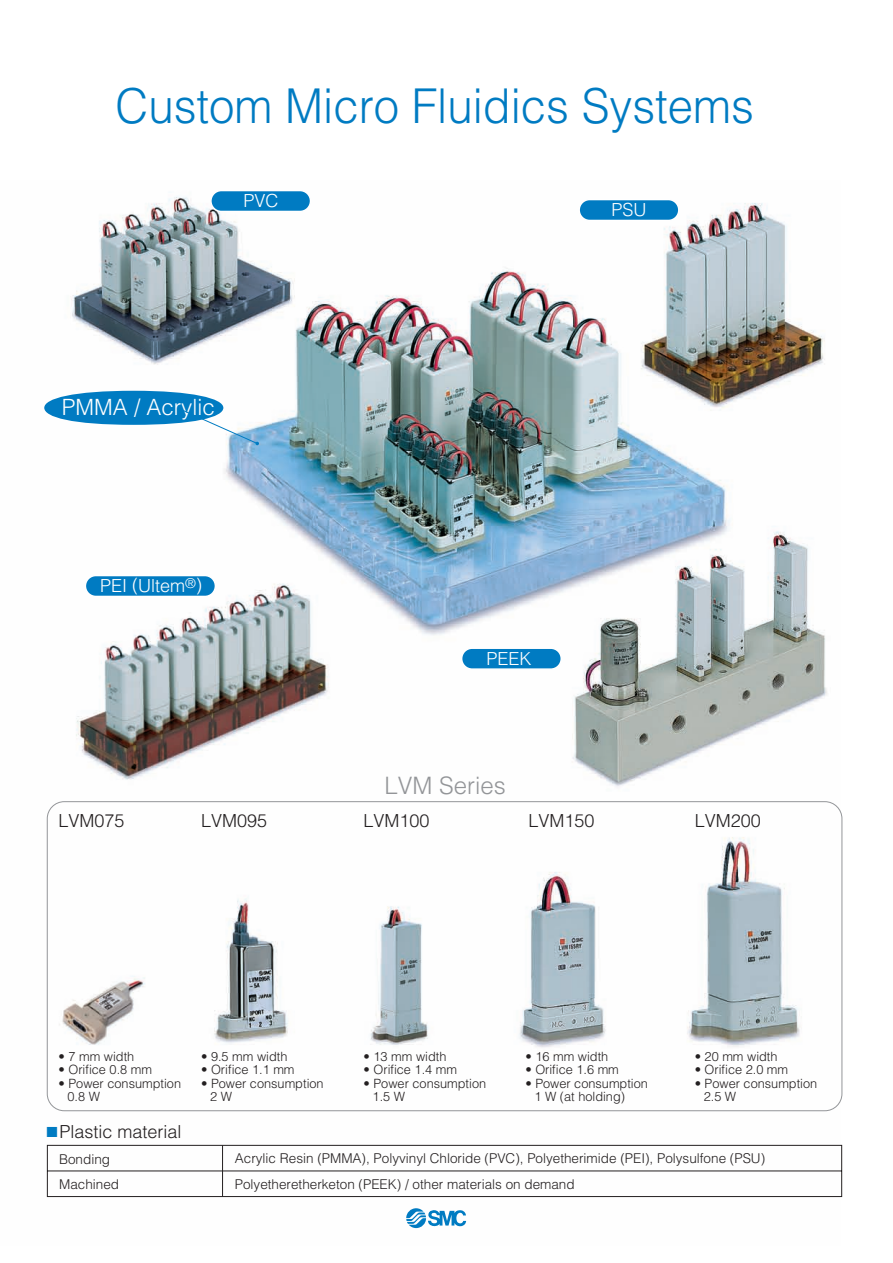
<style>
.page{position:relative;width:893px;height:1263px;background:#fff}
.page>*{position:absolute;margin:0;border:0;box-sizing:border-box;transform-origin:0 0}
.t1{font:300 48px "Helvetica";color:#007bc2;scale:.95 1}
.t2{font:300 24px "Helvetica";color:#939598}
.t3{font:300 22.35px "Helvetica";color:#fff}
.t4{font:300 18px "Helvetica";color:#231f20}
.t5{font:300 18px "Helvetica";color:#fff}
.t6{font:300 13.5px/25.7px "Helvetica";color:#231f20}
.t7{font:300 12.75px/13.5px "Helvetica";color:#231f20}
</style>
<div class="page">
<img style="left:44px;top:196px;width:796px;height:1033px">
<svg style="left:406px;top:1208px;width:60px;height:20px"></svg>
<div style="left:211px;top:191px;width:99px;height:20px;background:#007bc2;border-radius:10px"></div>
<div style="left:210px;top:190px;width:101px;height:22px;border:2px solid #fff;border-radius:10px"></div>
<div style="left:579px;top:200px;width:100px;height:20px;background:#007bc2;border-radius:10px"></div>
<div style="left:578px;top:199px;width:101px;height:22px;border:2px solid #fff;border-radius:10px"></div>
<div style="left:85px;top:575px;width:130px;height:21px;background:#007bc2;border-radius:10px"></div>
<div style="left:85px;top:575px;width:131px;height:22px;border:2px solid #fff;border-radius:10px"></div>
<div style="left:462px;top:648px;width:99px;height:21px;background:#007bc2;border-radius:10px"></div>
<div style="left:461px;top:647px;width:101px;height:23px;border:2px solid #fff;border-radius:10px"></div>
<svg style="left:47px;top:1145px;width:795px;height:52px"></svg>
<hr style="left:222px;top:1145px;width:1px;height:51px;background:#231f20">
<div style="left:44px;top:391px;width:179px;height:34px;background:#007bc2;border-radius:50%"></div>
<svg style="left:180px;top:408px;width:79px;height:37px"></svg>
<svg style="left:47px;top:1127px;width:10px;height:10px"></svg>
<h1 class="t1" style="left:115px;top:76px;width:674px">Custom Micro Fluidics Systems</h1>
<h3 class="t5" style="left:243px;top:190px;width:36px">PVC</h3>
<h3 class="t3" style="left:62px;top:393px;width:155px">PMMA / Acrylic</h3>
<h3 class="t5" style="left:100px;top:575px;width:103px">PEI (Ultem<sup>®</sup>)</h3>
<h3 class="t5" style="left:612px;top:199px;width:36px">PSU</h3>
<h3 class="t5" style="left:487px;top:647px;width:46px">PEEK</h3>
<h2 class="t2" style="left:384px;top:770px;width:123px">LVM Series</h2>
<h3 class="t4" style="left:59px;top:809px;width:68px">LVM075</h3>
<h3 class="t4" style="left:201px;top:809px;width:68px">LVM095</h3>
<h3 class="t4" style="left:364px;top:809px;width:68px">LVM100</h3>
<h3 class="t4" style="left:528px;top:809px;width:68px">LVM150</h3>
<h3 class="t4" style="left:695px;top:809px;width:68px">LVM200</h3>
<p class="t7" style="left:59px;top:1049px;width:77px">• 7 mm width</p>
<p class="t7" style="left:59px;top:1063px;width:95px">• Orifice 0.8 mm</p>
<p class="t7" style="left:68px;top:1076px;width:115px;text-indent:-9px">• Power consumption<br>0.8 W</p>
<h3 class="t4" style="left:59px;top:1121px;width:124px">Plastic material</h3>
<p class="t7" style="left:201px;top:1049px;width:88px">• 9.5 mm width</p>
<p class="t7" style="left:201px;top:1063px;width:95px">• Orifice 1.1 mm</p>
<p class="t7" style="left:210px;top:1076px;width:115px;text-indent:-9px">• Power consumption<br>2 W</p>
<p class="t7" style="left:364px;top:1049px;width:84px">• 13 mm width</p>
<p class="t7" style="left:364px;top:1063px;width:95px">• Orifice 1.4 mm</p>
<p class="t7" style="left:373px;top:1076px;width:115px;text-indent:-9px">• Power consumption<br>1.5 W</p>
<p class="t7" style="left:525px;top:1049px;width:84px">• 16 mm width</p>
<p class="t7" style="left:525px;top:1063px;width:95px">• Orifice 1.6 mm</p>
<p class="t7" style="left:534px;top:1076px;width:115px;text-indent:-9px">• Power consumption<br>1 W (at holding)</p>
<p class="t7" style="left:695px;top:1049px;width:84px">• 20 mm width</p>
<p class="t7" style="left:695px;top:1063px;width:95px">• Orifice 2.0 mm</p>
<p class="t7" style="left:704px;top:1076px;width:115px;text-indent:-9px">• Power consumption<br>2.5 W</p>
<p class="t6" style="left:59px;top:1146px;width:62px">Bonding<br>Machined</p>
<p class="t6" style="left:235px;top:1146px;width:532px">Acrylic Resin (PMMA), Polyvinyl Chloride (PVC), Polyetherimide (PEI), Polysulfone (PSU)<br>Polyetheretherketon (PEEK) / other materials on demand</p>
</div>
